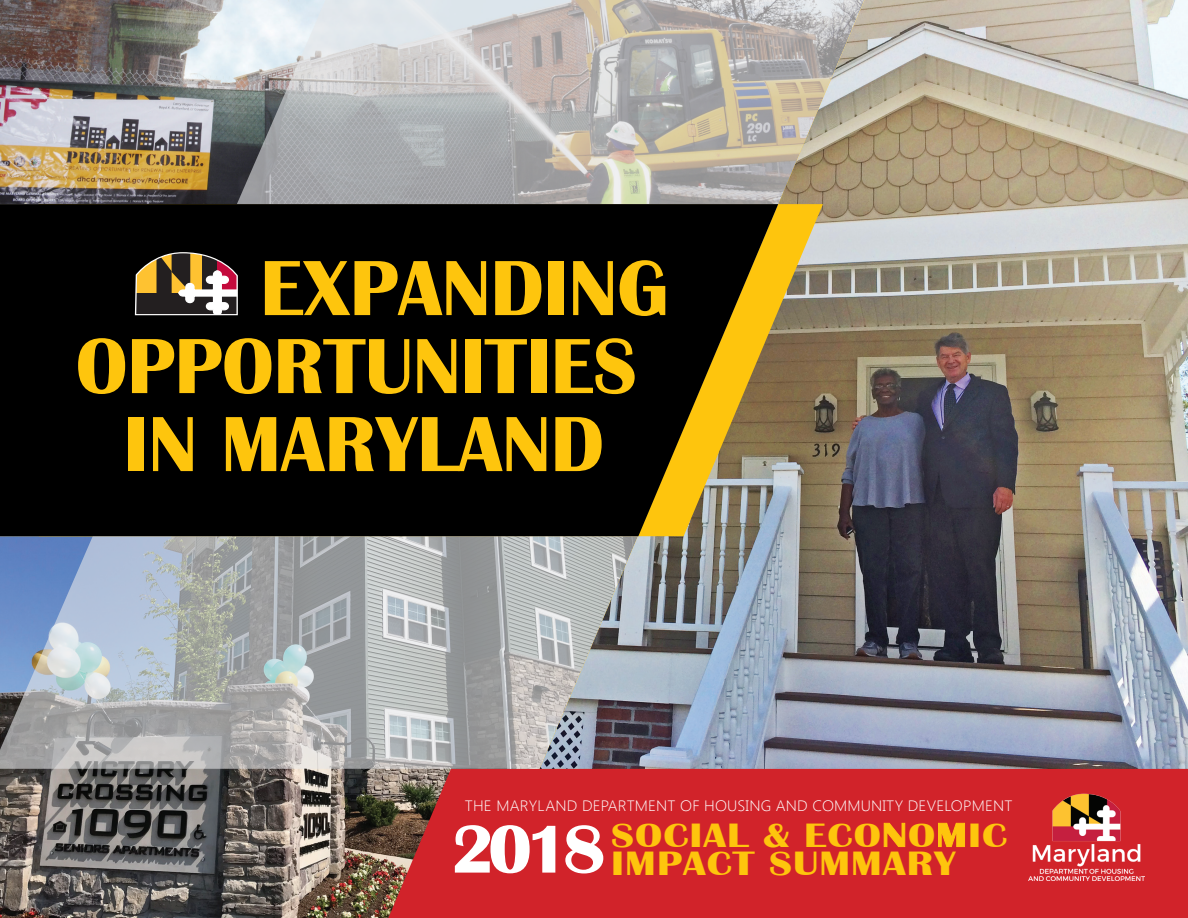
<style>
.page{position:relative;width:1188px;height:918px;background:#fff}
.page>*{position:absolute;margin:0;border:0;box-sizing:border-box;transform-origin:0 0}
.t1{font:700 81px "Britannic";color:#fec50d}
.t2{font:700 70.2px "Britannic";color:#fff}
.t3{font:700 34.8px/28.7px "Britannic";letter-spacing:.025em;color:#fec50d;scale:1.2 1}
.t4{font:300 15px "Segoe UI";letter-spacing:.01em;color:#fff;scale:1.05 1}
</style>
<div class="page">
<img style="left:0;top:769px;width:388px;height:149px">
<img style="left:873px;top:0;width:315px;height:769px">
<div style="left:388px;top:769px;width:800px;height:149px;background:#d1232a"></div>
<img style="left:0;top:0;width:873px;height:769px">
<svg style="left:0;top:204px;width:778px;height:332px;background:#120f05"></svg>
<img style="left:1029px;top:788px;width:116px;height:93px">
<svg style="left:134px;top:252px;width:105px;height:64px"></svg>
<h1 class="t1" style="left:260px;top:243px;width:410px">EXPANDING</h1>
<h1 class="t1" style="left:76px;top:321px;width:562px">OPPORTUNITIES</h1>
<h1 class="t1" style="left:124px;top:399px;width:482px">IN MARYLAND</h1>
<p class="t4" style="left:465px;top:796px;width:523px">THE MARYLAND DEPARTMENT OF HOUSING AND COMMUNITY DEVELOPMENT</p>
<h2 class="t2" style="left:451px;top:810px;width:156px">2018</h2>
<h3 class="t3" style="left:611px;top:821px;width:331px">SOCIAL &amp; ECONOMIC<br>IMPACT SUMMARY</h3>
</div>
